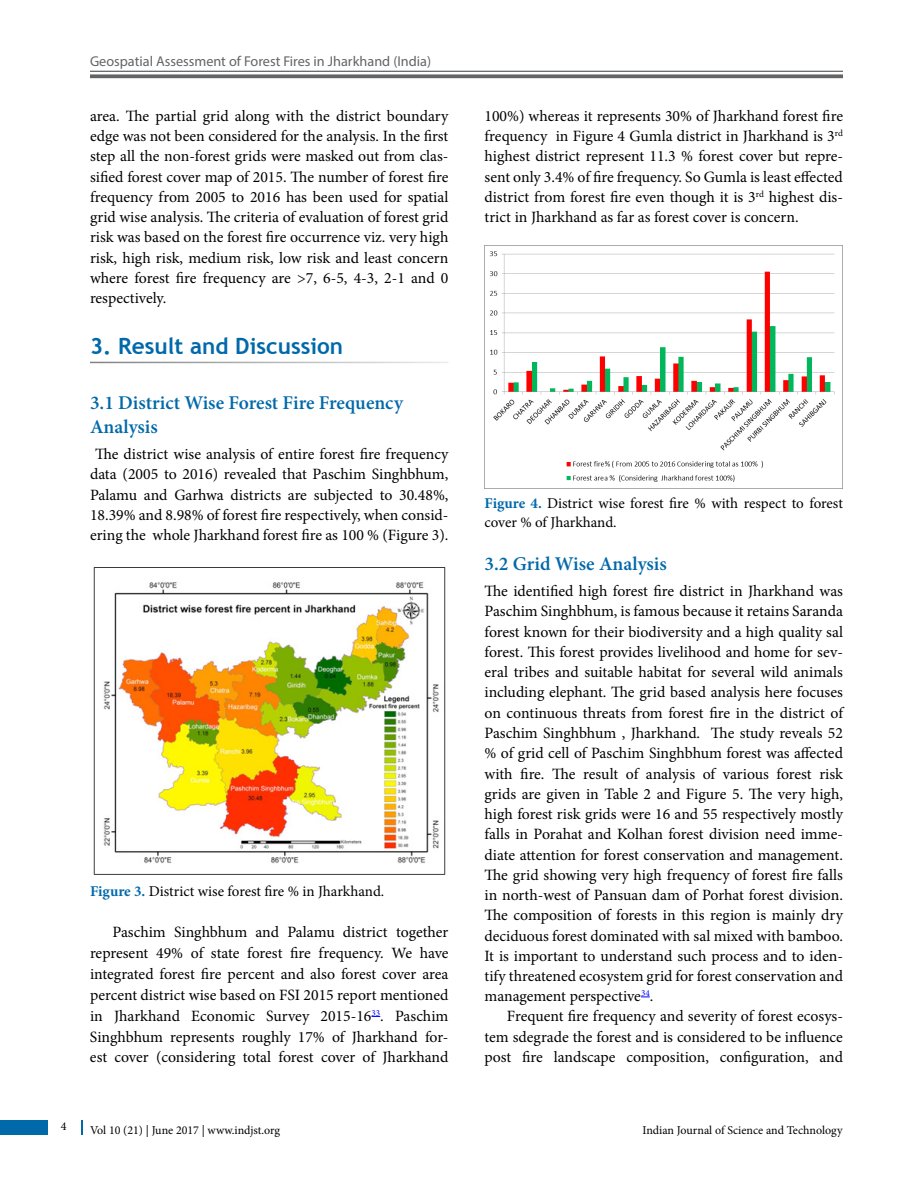
<style>
.page{position:relative;width:918px;height:1188px;background:#fff}
.page>*{position:absolute;margin:0;border:0;box-sizing:border-box;transform-origin:0 0}
.t1{font:700 22.5px "Trebuchet MS";color:#0069aa}
.t2{font:600 19.5px/24px "Minion Pro";color:#0069aa}
.t3{font:15.75px/20.2px "Minion Pro";letter-spacing:-.005em;color:#000;text-align:justify}
.t4{font:15px/19.5px "Minion Pro";letter-spacing:-.005em;color:#000}
.t5{font:14.25px "Myriad Pro";color:#636466}
.t6{font:12px "Minion Pro";color:#000}
.s1{font-weight:700;color:#0069aa}
</style>
<div class="page">
<div style="left:0;top:1120px;width:47px;height:15px;background:#0069aa"></div>
<svg style="left:81px;top:1120px;width:1px;height:15px"></svg>
<hr style="left:90px;top:71px;width:753px;height:1px;background:#636466">
<svg style="left:90px;top:74px;width:753px;height:4px;background:#737476"></svg>
<img style="left:93px;top:567px;width:353px;height:308px">
<img style="left:484px;top:245px;width:359px;height:243px">
<p class="t6" style="left:61px;top:1118px;width:7px">4</p>
<p class="t5" style="left:90px;top:53px;width:343px">Geospatial Assessment of Forest Fires in Jharkhand (India)</p>
<p class="t3" style="left:90px;top:106px;width:360px">area. The partial grid along with the district boundary edge was not been considered for the analysis. In the first step all the non-forest grids were masked out from clas&shy;sified forest cover map of 2015. The number of forest fire frequency from 2005 to 2016 has been used for spatial grid wise analysis. The criteria of evaluation of forest grid risk was based on the forest fire occurrence viz. very high risk, high risk, medium risk, low risk and least concern where forest fire frequency are &gt;7, 6-5, 4-3, 2-1 and 0 respectively.</p>
<h1 class="t1" style="left:90px;top:332px;width:255px">3. Result and Discussion</h1>
<p class="t2" style="left:90px;top:391px;width:315px">3.1 District Wise Forest Fire Frequency<br>Analysis</p>
<p class="t3" style="left:90px;top:444px;width:360px;text-align:center">The district wise analysis of entire forest fire frequency data (2005 to 2016) revealed that Paschim Singhbhum, Palamu and Garhwa districts are subjected to 30.48%, 18.39% and 8.98% of forest fire respectively, when consid&shy;ering the whole Jharkhand forest fire as 100 % (Figure 3).</p>
<p class="t4" style="left:90px;top:881px;width:296px"><span class="s1">Figure 3.</span> District wise forest fire % in Jharkhand.</p>
<p class="t3" style="left:90px;top:921px;width:360px;line-height:20.9px;text-indent:23px">Paschim Singhbhum and Palamu district together represent 49% of state forest fire frequency. We have integrated forest fire percent and also forest cover area percent district wise based on FSI 2015 report mentioned in Jharkhand Economic Survey 2015-16<sup>33</sup>. Paschim Singhbhum represents roughly 17% of Jharkhand for&shy;est cover (considering total forest cover of Jharkhand</p>
<p class="t3" style="left:484px;top:106px;width:360px">100%) whereas it represents 30% of Jharkhand forest fire frequency in Figure 4 Gumla district in Jharkhand is 3<sup>rd </sup>highest district represent 11.3 % forest cover but repre&shy;sent only 3.4% of fire frequency. So Gumla is least effected district from forest fire even though it is 3<sup>rd</sup> highest dis&shy;trict in Jharkhand as far as forest cover is concern.</p>
<p class="t4" style="left:484px;top:493px;width:360px"><span class="s1">Figure 4.</span> District wise forest fire % with respect to forest cover % of Jharkhand.</p>
<p class="t2" style="left:484px;top:552px;width:184px">3.2 Grid Wise Analysis</p>
<p class="t3" style="left:484px;top:581px;width:360px">The identified high forest fire district in Jharkhand was Paschim Singhbhum, is famous because it retains Saranda forest known for their biodiversity and a high quality sal forest. This forest provides livelihood and home for sev&shy;eral tribes and suitable habitat for several wild animals including elephant. The grid based analysis here focuses on continuous threats from forest fire in the district of Paschim Singhbhum , Jharkhand. The study reveals 52 % of grid cell of Paschim Singhbhum forest was affected with fire. The result of analysis of various forest risk grids are given in Table 2 and Figure 5. The very high, high forest risk grids were 16 and 55 respectively mostly falls in Porahat and Kolhan forest division need imme&shy;diate attention for forest conservation and management.<br>The grid showing very high frequency of forest fire falls in north-west of Pansuan dam of Porhat forest division.<br>The composition of forests in this region is mainly dry deciduous forest dominated with sal mixed with bamboo.<br>It is important to understand such process and to iden&shy;tify threatened ecosystem grid for forest conservation and management perspective<sup>34</sup>.</p>
<p class="t3" style="left:484px;top:1006px;width:360px;text-indent:23px">Frequent fire frequency and severity of forest ecosys&shy;tem sdegrade the forest and is considered to be influence post fire landscape composition, configuration, and</p>
<p class="t6" style="left:90px;top:1123px;width:192px">Vol 10 (21) | June 2017 | www.indjst.org</p>
<p class="t6" style="left:642px;top:1123px;width:202px">Indian Journal of Science and Technology</p>
</div>
